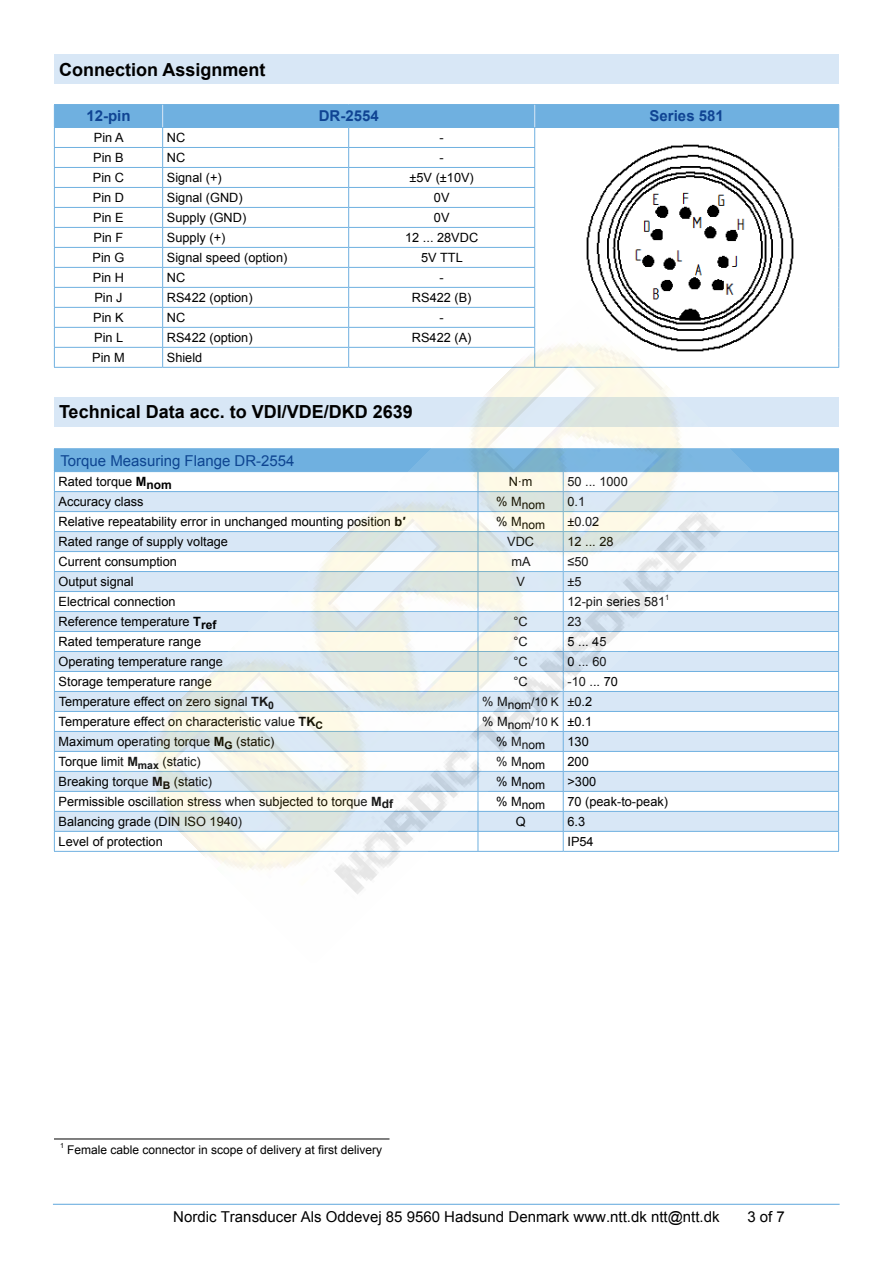
<style>
.page{position:relative;width:893px;height:1263px;background:#fff}
.page>*{position:absolute;margin:0;border:0;box-sizing:border-box;transform-origin:0 0}
.t1{font:700 18px "Arial";color:#000}
.t2{font:15px "Arial";color:#000}
.t3{font:15px "Arial";color:#0e4591}
.t4{font:700 15px "Arial";color:#104493}
.t5{font:12.75px "Arial";color:#000}
.t6{font:12px "Arial";color:#000}
.t7{font:7.05px "Arial";color:#000}
.s1{font-weight:700}
.s2{font-size:12.75px}
</style>
<div class="page">
<hr style="left:53px;top:1204px;width:787px;height:1px;background:#6fb0e0">
<div style="left:54px;top:54px;width:785px;height:30px;background:#d8e7f6"></div>
<hr style="left:54px;top:104px;width:109px;height:1px;background:#6fb0e0">
<hr style="left:163px;top:104px;width:186px;height:1px;background:#6fb0e0">
<hr style="left:349px;top:104px;width:186px;height:1px;background:#6fb0e0">
<hr style="left:54px;top:367px;width:109px;height:1px;background:#6fb0e0">
<hr style="left:535px;top:104px;width:304px;height:1px;background:#6fb0e0">
<hr style="left:535px;top:367px;width:304px;height:1px;background:#6fb0e0">
<svg style="left:54px;top:105px;width:785px;height:262px"></svg>
<img style="left:583px;top:142px;width:214px;height:212px">
<div style="left:54px;top:396px;width:785px;height:30px;background:#d8e7f6"></div>
<hr style="left:563px;top:851px;width:276px;height:1px;background:#6fb0e0">
<hr style="left:54px;top:851px;width:424px;height:1px;background:#6fb0e0">
<hr style="left:54px;top:448px;width:424px;height:1px;background:#6fb0e0">
<hr style="left:563px;top:448px;width:276px;height:1px;background:#6fb0e0">
<svg style="left:54px;top:449px;width:785px;height:402px"></svg>
<hr style="left:54px;top:471px;width:424px;height:1px;background:#6fb0e0">
<hr style="left:563px;top:471px;width:276px;height:1px;background:#6fb0e0">
<hr style="left:54px;top:1138px;width:335px;height:1px;background:#000">
<img style="left:115px;top:300px;width:663px;height:594px">
<h1 class="t1" style="left:59px;top:57px;width:208px">Connection Assignment</h1>
<p class="t4" style="left:86px;top:106px;width:46px">12-pin</p>
<p class="t4" style="left:319px;top:106px;width:62px">DR-2554</p>
<p class="t4" style="left:650px;top:106px;width:76px">Series 581</p>
<p class="t5" style="left:94px;top:129px;width:31px">Pin A</p>
<p class="t5" style="left:167px;top:129px;width:20px">NC</p>
<p class="t5" style="left:440px;top:129px;width:6px">-</p>
<p class="t5" style="left:93px;top:149px;width:32px">Pin B</p>
<p class="t5" style="left:167px;top:149px;width:20px">NC</p>
<p class="t5" style="left:440px;top:149px;width:6px">-</p>
<p class="t5" style="left:93px;top:169px;width:33px">Pin C</p>
<p class="t5" style="left:167px;top:169px;width:56px">Signal (+)</p>
<p class="t5" style="left:410px;top:169px;width:66px">±5V (±10V)</p>
<p class="t5" style="left:93px;top:189px;width:33px">Pin D</p>
<p class="t5" style="left:167px;top:189px;width:77px">Signal (GND)</p>
<p class="t5" style="left:434px;top:189px;width:17px">0V</p>
<p class="t5" style="left:93px;top:209px;width:32px">Pin E</p>
<p class="t5" style="left:167px;top:209px;width:81px">Supply (GND)</p>
<p class="t5" style="left:434px;top:209px;width:17px">0V</p>
<p class="t5" style="left:94px;top:229px;width:31px">Pin F</p>
<p class="t5" style="left:167px;top:229px;width:60px">Supply (+)</p>
<p class="t5" style="left:405px;top:229px;width:74px">12 ... 28VDC</p>
<p class="t5" style="left:93px;top:249px;width:33px">Pin G</p>
<p class="t5" style="left:167px;top:249px;width:122px">Signal speed (option)</p>
<p class="t5" style="left:421px;top:249px;width:43px">5V TTL</p>
<p class="t5" style="left:93px;top:269px;width:33px">Pin H</p>
<p class="t5" style="left:167px;top:269px;width:20px">NC</p>
<p class="t5" style="left:440px;top:269px;width:6px">-</p>
<p class="t5" style="left:94px;top:289px;width:30px">Pin J</p>
<p class="t5" style="left:167px;top:289px;width:87px">RS422 (option)</p>
<p class="t5" style="left:412px;top:289px;width:61px">RS422 (B)</p>
<p class="t5" style="left:93px;top:309px;width:32px">Pin K</p>
<p class="t5" style="left:167px;top:309px;width:20px">NC</p>
<p class="t5" style="left:440px;top:309px;width:6px">-</p>
<p class="t5" style="left:94px;top:329px;width:31px">Pin L</p>
<p class="t5" style="left:167px;top:329px;width:87px">RS422 (option)</p>
<p class="t5" style="left:412px;top:329px;width:61px">RS422 (A)</p>
<p class="t5" style="left:92px;top:349px;width:34px">Pin M</p>
<p class="t5" style="left:167px;top:349px;width:37px">Shield</p>
<h1 class="t1" style="left:59px;top:400px;width:355px">Technical Data acc. to VDI/VDE/DKD 2639</h1>
<p class="t3" style="left:60px;top:450px;width:236px">Torque Measuring Flange DR-2554</p>
<p class="t5" style="left:59px;top:473px;width:115px">Rated torque <span class="s1">M</span><sub>nom</sub></p>
<p class="t5" style="left:509px;top:473px;width:25px">N∙m</p>
<p class="t5" style="left:567px;top:473px;width:62px">50 ... 1000</p>
<p class="t5" style="left:59px;top:493px;width:87px">Accuracy class</p>
<p class="t6" style="left:496px;top:497px;width:50px"><sup>%</sup> <sup>M</sup>nom</p>
<p class="t5" style="left:567px;top:493px;width:19px">0.1</p>
<p class="t5" style="left:59px;top:513px;width:348px">Relative repeatability error in unchanged mounting position <span class="s1">b′</span></p>
<p class="t6" style="left:496px;top:517px;width:50px"><sup>%</sup> <sup>M</sup>nom</p>
<p class="t5" style="left:567px;top:513px;width:33px">±0.02</p>
<p class="t5" style="left:59px;top:533px;width:171px">Rated range of supply voltage</p>
<p class="t5" style="left:507px;top:533px;width:28px">VDC</p>
<p class="t5" style="left:567px;top:533px;width:48px">12 ... 28</p>
<p class="t5" style="left:59px;top:553px;width:120px">Current consumption</p>
<p class="t5" style="left:511px;top:553px;width:21px">mA</p>
<p class="t5" style="left:567px;top:553px;width:23px">≤50</p>
<p class="t5" style="left:59px;top:573px;width:77px">Output signal</p>
<p class="t5" style="left:516px;top:573px;width:10px">V</p>
<p class="t5" style="left:567px;top:573px;width:16px">±5</p>
<p class="t5" style="left:59px;top:593px;width:118px">Electrical connection</p>
<p class="t5" style="left:567px;top:593px;width:103px">12-pin series 581<sup>1</sup></p>
<p class="t5" style="left:59px;top:613px;width:159px">Reference temperature <span class="s1">T</span><sub>ref</sub></p>
<p class="t5" style="left:513px;top:613px;width:16px">°C</p>
<p class="t5" style="left:567px;top:613px;width:16px">23</p>
<p class="t5" style="left:59px;top:633px;width:144px">Rated temperature range</p>
<p class="t5" style="left:513px;top:633px;width:16px">°C</p>
<p class="t5" style="left:567px;top:633px;width:40px">5 ... 45</p>
<p class="t5" style="left:59px;top:653px;width:166px">Operating temperature range</p>
<p class="t5" style="left:513px;top:653px;width:16px">°C</p>
<p class="t5" style="left:567px;top:653px;width:40px">0 ... 60</p>
<p class="t5" style="left:59px;top:673px;width:155px">Storage temperature range</p>
<p class="t5" style="left:513px;top:673px;width:16px">°C</p>
<p class="t5" style="left:567px;top:673px;width:52px">-10 ... 70</p>
<p class="t5" style="left:59px;top:693px;width:217px">Temperature effect on zero signal <span class="s1">TK</span><sub>0</sub></p>
<p class="t6" style="left:482px;top:694px;width:111px"><span class="s2">% M</span>nom/10 K <span class="s2">±0.2</span></p>
<p class="t5" style="left:59px;top:713px;width:266px">Temperature effect on characteristic value <span class="s1">TK</span><sub>C</sub></p>
<p class="t6" style="left:482px;top:714px;width:111px"><span class="s2">% M</span>nom/10 K <span class="s2">±0.1</span></p>
<p class="t5" style="left:59px;top:733px;width:217px">Maximum operating torque <span class="s1">M</span><sub>G</sub> (static)</p>
<p class="t6" style="left:496px;top:737px;width:50px"><sup>%</sup> <sup>M</sup>nom</p>
<p class="t5" style="left:567px;top:733px;width:23px">130</p>
<p class="t5" style="left:59px;top:753px;width:144px">Torque limit <span class="s1">M</span><sub>max</sub> (static)</p>
<p class="t6" style="left:496px;top:757px;width:50px"><sup>%</sup> <sup>M</sup>nom</p>
<p class="t5" style="left:567px;top:753px;width:23px">200</p>
<p class="t5" style="left:59px;top:773px;width:155px">Breaking torque <span class="s1">M</span><sub>B</sub> (static)</p>
<p class="t6" style="left:496px;top:777px;width:50px"><sup>%</sup> <sup>M</sup>nom</p>
<p class="t5" style="left:567px;top:773px;width:30px">&gt;300</p>
<p class="t5" style="left:59px;top:793px;width:336px">Permissible oscillation stress when subjected to torque <span class="s1">M</span><sub>df</sub></p>
<p class="t6" style="left:496px;top:797px;width:50px"><sup>%</sup> <sup>M</sup>nom</p>
<p class="t5" style="left:567px;top:793px;width:102px">70 (peak-to-peak)</p>
<p class="t5" style="left:59px;top:813px;width:185px">Balancing grade (DIN ISO 1940)</p>
<p class="t5" style="left:516px;top:813px;width:11px">Q</p>
<p class="t5" style="left:567px;top:813px;width:19px">6.3</p>
<p class="t5" style="left:59px;top:833px;width:106px">Level of protection</p>
<p class="t5" style="left:567px;top:833px;width:28px">IP54</p>
<p class="t7" style="left:60px;top:1141px;width:5px">1</p>
<p class="t6" style="left:67px;top:1142px;width:316px">Female cable connector in scope of delivery at first delivery</p>
<p class="t2" style="left:173px;top:1207px;width:548px">Nordic Transducer Als Oddevej 85 9560 Hadsund Denmark www.ntt.dk ntt@ntt.dk</p>
<p class="t2" style="left:747px;top:1207px;width:39px">3 of 7</p>
</div>
